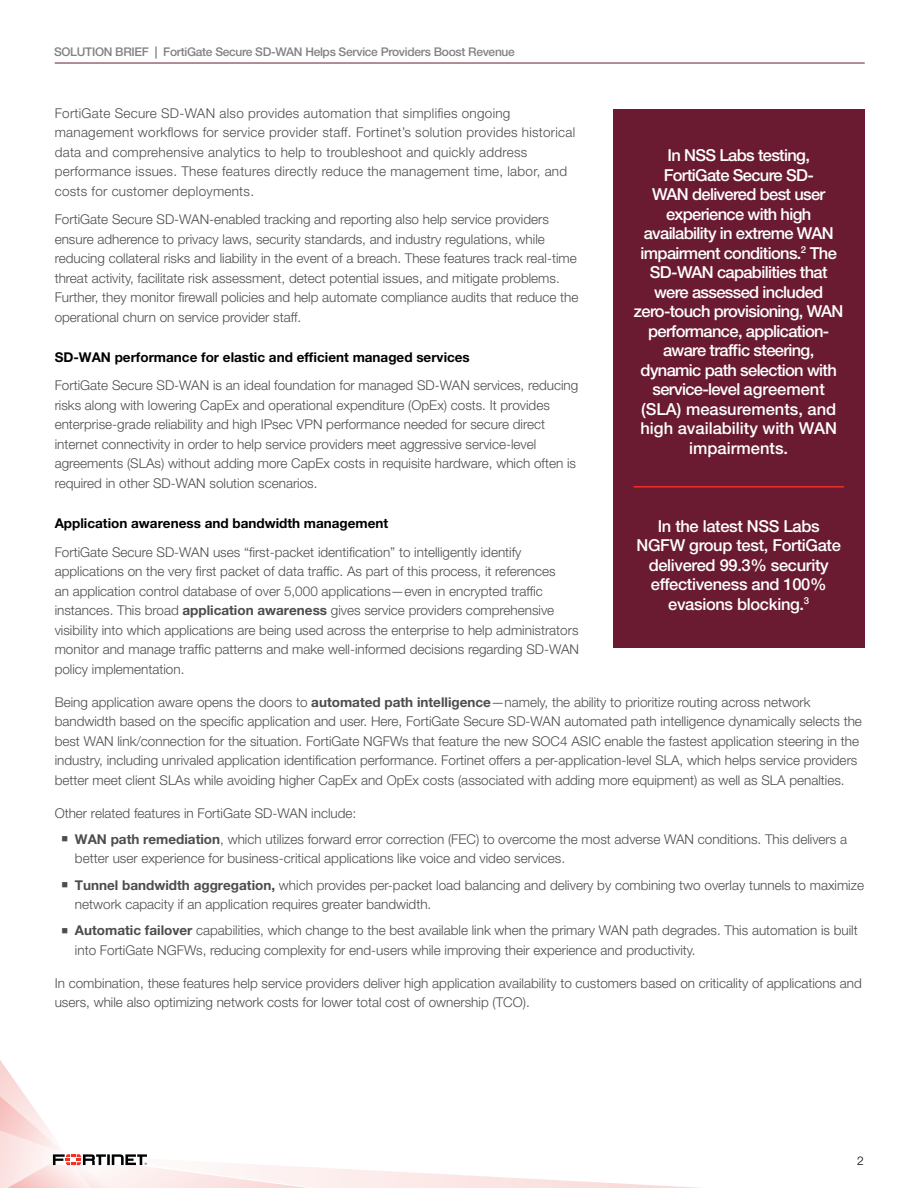
<style>
.page{position:relative;width:918px;height:1188px;background:#fff}
.page>*{position:absolute;margin:0;border:0;box-sizing:border-box;transform-origin:0 0}
.Sidebar_-_Bullets_co{font:500 16.5px/19.5px "Helvetica Neue LT Pro";letter-spacing:-.04em;color:#fff;text-align:center}
.Sidebar_-_Bullets_co-2{font:500 16.5px/19.5px "Helvetica Neue LT Pro";letter-spacing:-.02em;color:#fff;text-align:center}
.Body_Copy_SUBHEAD__B{font:300 13.5px/19.5px "Helvetica Neue LT Pro";color:#4d4d4f}
.Body_Copy{font:300 13.5px/19.5px "Helvetica Neue LT Pro";color:#4d4d4f}
.Body_Copy-2{font:300 13.5px/19.5px "Helvetica Neue LT Pro";letter-spacing:.02em;color:#4d4d4f}
.Body_Copy-3{font:700 13.5px "Helvetica Neue LT Pro";color:#000}
.t1{font:500 12px "Helvetica Neue LT Pro";letter-spacing:-.025em;color:#808285}
.t2{font:300 12px "Helvetica Neue LT Pro";color:#000}
.s1{font-weight:700}
</style>
<div class="page">
<hr style="left:55px;top:63px;width:810px;height:1px;background:#6a1b32">
<svg style="left:0;top:1060px;width:700px;height:128px"></svg>
<div style="left:613px;top:110px;width:252px;height:538px;background:#6a1b32"></div>
<hr style="left:634px;top:486px;width:210px;height:2px;background:#ee3124">
<p class="t1" style="left:54px;top:44px;width:462px">SOLUTION BRIEF <span class="s1">|</span> FortiGate Secure SD-WAN Helps Service Providers Boost Revenue</p>
<p class="Body_Copy-2" style="left:55px;top:103px;width:522px">FortiGate Secure SD-WAN also provides automation that simplifies ongoing management workflows for service provider staff. Fortinet’s solution provides historical data and comprehensive analytics to help to troubleshoot and quickly address performance issues. These features directly reduce the management time, labor, and costs for customer deployments.</p>
<p class="Body_Copy" style="left:55px;top:209px;width:525px">FortiGate Secure SD-WAN-enabled tracking and reporting also help service providers ensure adherence to privacy laws, security standards, and industry regulations, while reducing collateral risks and liability in the event of a breach. These features track real-time threat activity, facilitate risk assessment, detect potential issues, and mitigate problems.<br>Further, they monitor firewall policies and help automate compliance audits that reduce the operational churn on service provider staff.</p>
<p class="Body_Copy-3" style="left:55px;top:349px;width:417px">SD-WAN performance for elastic and efficient managed services</p>
<p class="Body_Copy" style="left:55px;top:376px;width:525px">FortiGate Secure SD-WAN is an ideal foundation for managed SD-WAN services, reducing risks along with lowering CapEx and operational expenditure (OpEx) costs. It provides enterprise-grade reliability and high IPsec VPN performance needed for secure direct internet connectivity in order to help service providers meet aggressive service-level agreements (SLAs) without adding more CapEx costs in requisite hardware, which often is required in other SD-WAN solution scenarios.</p>
<p class="Body_Copy-3" style="left:55px;top:515px;width:335px">Application awareness and bandwidth management</p>
<p class="Body_Copy" style="left:55px;top:542px;width:526px">FortiGate Secure SD-WAN uses “first-packet identification” to intelligently identify applications on the very first packet of data traffic. As part of this process, it references<br>an application control database of over 5,000 applications—even in encrypted traffic instances. This broad <span class="s1">application awareness</span> gives service providers comprehensive visibility into which applications are being used across the enterprise to help administrators monitor and manage traffic patterns and make well-informed decisions regarding SD-WAN policy implementation.</p>
<p class="Sidebar_-_Bullets_co" style="left:634px;top:145px;width:211px">In NSS Labs testing,<br>FortiGate Secure SD-<br>WAN delivered best user experience with high availability in extreme WAN impairment conditions.<sup>2</sup> The<br>SD-WAN capabilities that were assessed included zero-touch provisioning, WAN performance, application&shy;aware traffic steering, dynamic path selection with service-level agreement (SLA) measurements, and high availability with WAN impairments.</p>
<p class="Sidebar_-_Bullets_co-2" style="left:637px;top:516px;width:206px">In the latest NSS Labs<br>NGFW group test, FortiGate delivered 99.3% security effectiveness and 100% evasions blocking.<sup>3</sup></p>
<p class="Body_Copy_SUBHEAD__B" style="left:55px;top:692px;width:809px">Being application aware opens the doors to <span class="s1">automated path intelligence</span>—namely, the ability to prioritize routing across network bandwidth based on the specific application and user. Here, FortiGate Secure SD-WAN automated path intelligence dynamically selects the best WAN link/connection for the situation. FortiGate NGFWs that feature the new SOC4 ASIC enable the fastest application steering in the industry, including unrivaled application identification performance. Fortinet offers a per-application-level SLA, which helps service providers better meet client SLAs while avoiding higher CapEx and OpEx costs (associated with adding more equipment) as well as SLA penalties.</p>
<p class="Body_Copy_SUBHEAD__B" style="left:55px;top:803px;width:303px">Other related features in FortiGate SD-WAN include:</p>
<p class="Body_Copy_SUBHEAD__B" style="left:75px;top:829px;width:774px;text-indent:-14px">■ <span class="s1">WAN path remediation</span>, which utilizes forward error correction (FEC) to overcome the most adverse WAN conditions. This delivers a better user experience for business-critical applications like voice and video services.</p>
<p class="Body_Copy_SUBHEAD__B" style="left:75px;top:875px;width:791px;text-indent:-14px">■ <span class="s1">Tunnel bandwidth aggregation,</span> which provides per-packet load balancing and delivery by combining two overlay tunnels to maximize network capacity if an application requires greater bandwidth.</p>
<p class="Body_Copy_SUBHEAD__B" style="left:75px;top:921px;width:784px;text-indent:-14px">■ <span class="s1">Automatic failover</span> capabilities, which change to the best available link when the primary WAN path degrades. This automation is built into FortiGate NGFWs, reducing complexity for end-users while improving their experience and productivity.</p>
<p class="Body_Copy_SUBHEAD__B" style="left:55px;top:973px;width:809px">In combination, these features help service providers deliver high application availability to customers based on criticality of applications and users, while also optimizing network costs for lower total cost of ownership (TCO).</p>
<p class="t2" style="left:857px;top:1154px;width:8px">2</p>
</div>
